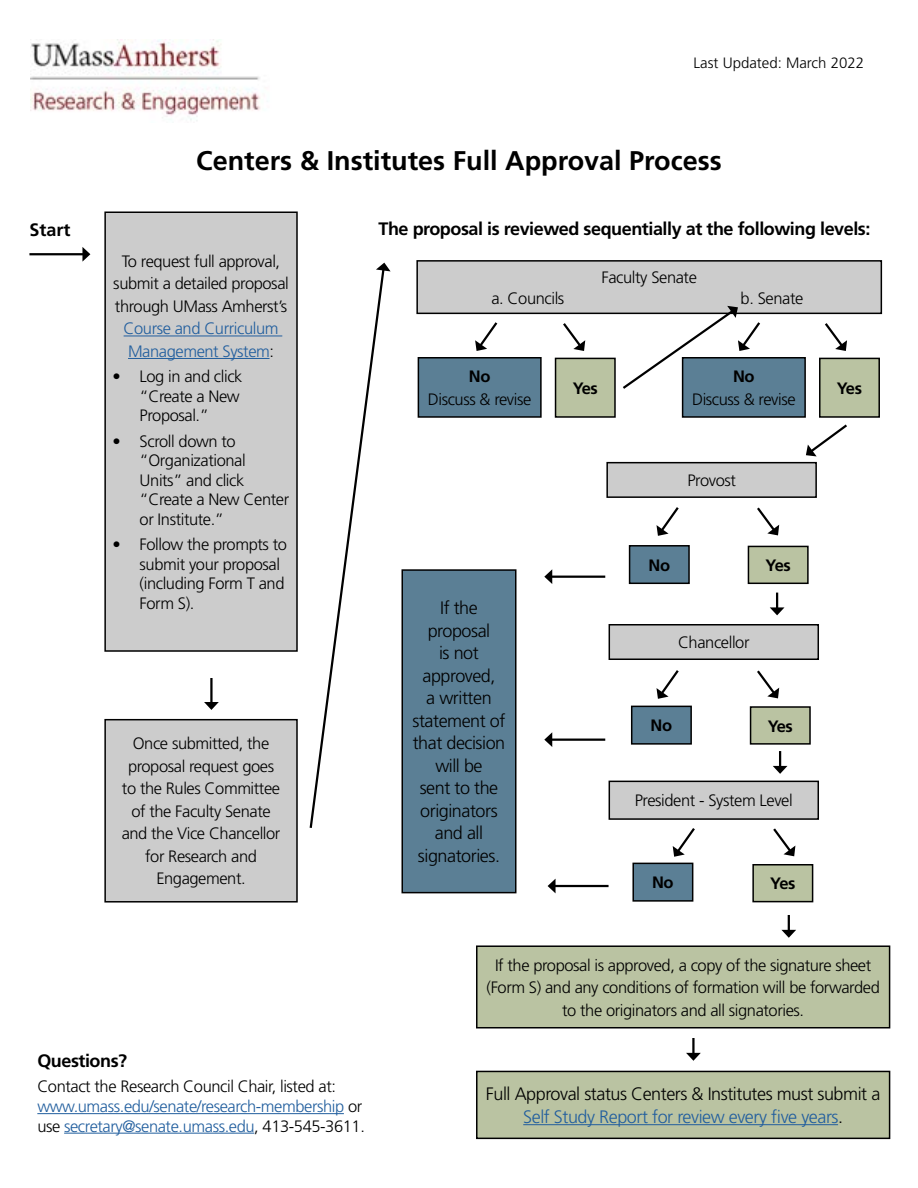
<style>
.page{position:relative;width:918px;height:1188px;background:#fff}
.page>*{position:absolute;margin:0;border:0;box-sizing:border-box;transform-origin:0 0}
.t1{font:700 27px "Frutiger LT Std";color:#000}
.t2{font:300 18px/22.5px "Frutiger LT Std";letter-spacing:-.025em;color:#000;text-align:center}
.t3{font:700 18px "Frutiger LT Std";letter-spacing:-.025em;color:#000}
.t4{font:300 16.5px/22.5px "Frutiger LT Std";letter-spacing:-.025em;color:#000;text-align:center}
.t5{font:300 16.5px/19.5px "Frutiger LT Std";letter-spacing:-.025em;color:#215e9e}
.t6{font:700 16.5px "Frutiger LT Std";letter-spacing:-.025em;color:#000}
.t7{font:300 15px "Frutiger LT Std";color:#000}
.s1{color:#000}
.s2{color:#215e9e}
</style>
<div class="page">
<img style="left:31px;top:40px;width:229px;height:81px">
<div style="left:105px;top:212px;width:192px;height:439px;background:#ccc"></div>
<hr style="left:124px;top:336px;width:158px;height:1px;background:#215e9e">
<hr style="left:128px;top:358px;width:142px;height:1px;background:#215e9e">
<div style="left:104px;top:212px;width:194px;height:440px;border:2px solid #000"></div>
<div style="left:105px;top:720px;width:192px;height:182px;background:#ccc"></div>
<div style="left:104px;top:719px;width:194px;height:184px;border:2px solid #000"></div>
<div style="left:402px;top:570px;width:114px;height:323px;background:#5b7f95"></div>
<div style="left:401px;top:569px;width:116px;height:324px;border:2px solid #000"></div>
<hr style="left:37px;top:1113px;width:307px;height:1px;background:#215e9e">
<hr style="left:64px;top:1133px;width:190px;height:1px;background:#215e9e">
<hr style="left:210px;top:678px;width:3px;height:26px;background:#000">
<svg style="left:204px;top:702px;width:15px;height:8px"></svg>
<svg style="left:309px;top:271px;width:76px;height:557px"></svg>
<svg style="left:376px;top:263px;width:15px;height:8px"></svg>
<hr style="left:29px;top:253px;width:55px;height:2px;background:#000">
<svg style="left:82px;top:247px;width:8px;height:15px"></svg>
<div style="left:477px;top:946px;width:413px;height:82px;background:#bac3a2"></div>
<div style="left:476px;top:945px;width:414px;height:83px;border:2px solid #000"></div>
<div style="left:477px;top:1071px;width:413px;height:67px;background:#bac3a2"></div>
<hr style="left:523px;top:1124px;width:315px;height:1px;background:#215e9e">
<div style="left:476px;top:1071px;width:414px;height:68px;border:2px solid #000"></div>
<hr style="left:692px;top:1038px;width:3px;height:17px;background:#000">
<svg style="left:686px;top:1053px;width:15px;height:8px"></svg>
<div style="left:417px;top:261px;width:464px;height:52px;background:#ccc"></div>
<div style="left:416px;top:260px;width:466px;height:54px;border:2px solid #000"></div>
<div style="left:683px;top:358px;width:122px;height:59px;background:#5b7f95"></div>
<div style="left:682px;top:357px;width:124px;height:61px;border:2px solid #000"></div>
<div style="left:607px;top:463px;width:209px;height:34px;background:#ccc"></div>
<div style="left:606px;top:462px;width:211px;height:36px;border:2px solid #000"></div>
<div style="left:609px;top:625px;width:209px;height:34px;background:#ccc"></div>
<div style="left:609px;top:624px;width:210px;height:36px;border:2px solid #000"></div>
<div style="left:609px;top:781px;width:209px;height:38px;background:#ccc"></div>
<div style="left:609px;top:781px;width:210px;height:39px;border:2px solid #000"></div>
<div style="left:820px;top:358px;width:59px;height:59px;background:#bac3a2"></div>
<div style="left:819px;top:358px;width:61px;height:60px;border:2px solid #000"></div>
<div style="left:418px;top:358px;width:123px;height:59px;background:#5b7f95"></div>
<div style="left:418px;top:357px;width:124px;height:61px;border:2px solid #000"></div>
<div style="left:556px;top:358px;width:59px;height:59px;background:#bac3a2"></div>
<div style="left:555px;top:358px;width:61px;height:60px;border:2px solid #000"></div>
<svg style="left:563px;top:323px;width:22px;height:28px"></svg>
<svg style="left:825px;top:323px;width:22px;height:28px"></svg>
<svg style="left:475px;top:322px;width:23px;height:29px"></svg>
<svg style="left:620px;top:306px;width:142px;height:85px"></svg>
<svg style="left:806px;top:424px;width:41px;height:32px"></svg>
<div style="left:748px;top:546px;width:60px;height:37px;background:#bac3a2"></div>
<div style="left:748px;top:546px;width:61px;height:38px;border:2px solid #000"></div>
<div style="left:630px;top:546px;width:59px;height:37px;background:#5b7f95"></div>
<div style="left:629px;top:545px;width:61px;height:39px;border:2px solid #000"></div>
<svg style="left:656px;top:507px;width:23px;height:29px"></svg>
<svg style="left:757px;top:507px;width:22px;height:28px"></svg>
<svg style="left:770px;top:593px;width:14px;height:22px"></svg>
<hr style="left:550px;top:576px;width:55px;height:2px;background:#000">
<svg style="left:544px;top:569px;width:8px;height:15px"></svg>
<svg style="left:656px;top:670px;width:23px;height:29px"></svg>
<svg style="left:757px;top:670px;width:22px;height:28px"></svg>
<svg style="left:773px;top:751px;width:14px;height:23px"></svg>
<hr style="left:550px;top:739px;width:55px;height:2px;background:#000">
<svg style="left:544px;top:732px;width:8px;height:15px"></svg>
<svg style="left:673px;top:828px;width:22px;height:29px"></svg>
<svg style="left:773px;top:828px;width:22px;height:28px"></svg>
<svg style="left:781px;top:915px;width:15px;height:23px"></svg>
<hr style="left:554px;top:885px;width:55px;height:2px;background:#000">
<svg style="left:548px;top:879px;width:8px;height:14px"></svg>
<div style="left:751px;top:707px;width:59px;height:37px;background:#bac3a2"></div>
<div style="left:750px;top:706px;width:61px;height:39px;border:2px solid #000"></div>
<div style="left:632px;top:706px;width:59px;height:38px;background:#5b7f95"></div>
<div style="left:631px;top:706px;width:61px;height:39px;border:2px solid #000"></div>
<div style="left:753px;top:865px;width:60px;height:37px;background:#bac3a2"></div>
<div style="left:752px;top:864px;width:61px;height:38px;border:2px solid #000"></div>
<div style="left:633px;top:863px;width:60px;height:38px;background:#5b7f95"></div>
<div style="left:632px;top:863px;width:61px;height:39px;border:2px solid #000"></div>
<p class="t7" style="left:694px;top:54px;width:172px">Last Updated: March 2022</p>
<p class="t3" style="left:29px;top:219px;width:43px">Start</p>
<h1 class="t1" style="left:196px;top:144px;width:527px">Centers &amp; Institutes Full Approval Process</h1>
<p class="t4" style="left:113px;top:250px;width:177px">To request full approval, submit a detailed proposal through UMass Amherst’s</p>
<p class="t5" style="left:124px;top:318px;width:156px;line-height:22.5px">Course and Curriculum<br>Management System<span class="s1">:</span></p>
<p class="t4" style="left:140px;top:367px;width:104px;line-height:19.5px;text-align:left;text-indent:-27px">• Log in and click “Create a New<br>Proposal.”</p>
<p class="t4" style="left:140px;top:432px;width:151px;line-height:19.5px;text-align:left;text-indent:-27px">• Scroll down to “Organizational<br>Units” and click “Create a New Center or Institute.”</p>
<p class="t4" style="left:140px;top:535px;width:149px;line-height:19.5px;text-align:left;text-indent:-27px">• Follow the prompts to submit your proposal (including Form T and<br>Form S).</p>
<p class="t4" style="left:122px;top:733px;width:160px">Once submitted, the proposal request goes to the Rules Committee of the Faculty Senate and the Vice Chancellor for Research and<br>Engagement.</p>
<p class="t3" style="left:378px;top:218px;width:494px">The proposal is reviewed sequentially at the following levels:</p>
<p class="t4" style="left:602px;top:266px;width:97px">Faculty Senate</p>
<p class="t4" style="left:491px;top:287px;width:74px">a. Councils</p>
<p class="t4" style="left:741px;top:287px;width:64px">b. Senate</p>
<p class="t6" style="left:469px;top:367px;width:23px">No</p>
<p class="t4" style="left:428px;top:388px;width:105px">Discuss &amp; revise</p>
<p class="t2" style="left:412px;top:597px;width:95px">If the proposal<br>is not approved,<br>a written statement of that decision will be<br>sent to the originators and all signatories.</p>
<p class="t6" style="left:573px;top:378px;width:27px">Yes</p>
<p class="t6" style="left:733px;top:367px;width:23px">No</p>
<p class="t4" style="left:692px;top:388px;width:105px">Discuss &amp; revise</p>
<p class="t4" style="left:687px;top:469px;width:50px">Provost</p>
<p class="t6" style="left:649px;top:555px;width:23px">No</p>
<p class="t6" style="left:766px;top:556px;width:27px">Yes</p>
<p class="t4" style="left:678px;top:631px;width:73px">Chancellor</p>
<p class="t6" style="left:651px;top:716px;width:23px">No</p>
<p class="t6" style="left:768px;top:716px;width:27px">Yes</p>
<p class="t4" style="left:635px;top:790px;width:159px">President - System Level</p>
<p class="t6" style="left:652px;top:873px;width:23px">No</p>
<p class="t6" style="left:770px;top:874px;width:27px">Yes</p>
<p class="t6" style="left:837px;top:378px;width:27px">Yes</p>
<p class="t4" style="left:487px;top:954px;width:395px">If the proposal is approved, a copy of the signature sheet (Form S) and any conditions of formation will be forwarded to the originators and all signatories.</p>
<p class="t3" style="left:37px;top:1050px;width:91px">Questions?</p>
<p class="t5" style="left:37px;top:1077px;width:329px"><span class="s1">Contact the Research Council Chair, listed at: </span>www.umass.edu/senate/research-membership <span class="s1">or use</span> secretary@senate.umass.edu<span class="s1">, 413-545-3611.</span></p>
<p class="t2" style="left:486px;top:1083px;width:396px">Full Approval status Centers &amp; Institutes must submit a<br><span class="s2">Self Study Report for review every five years</span>.</p>
</div>
